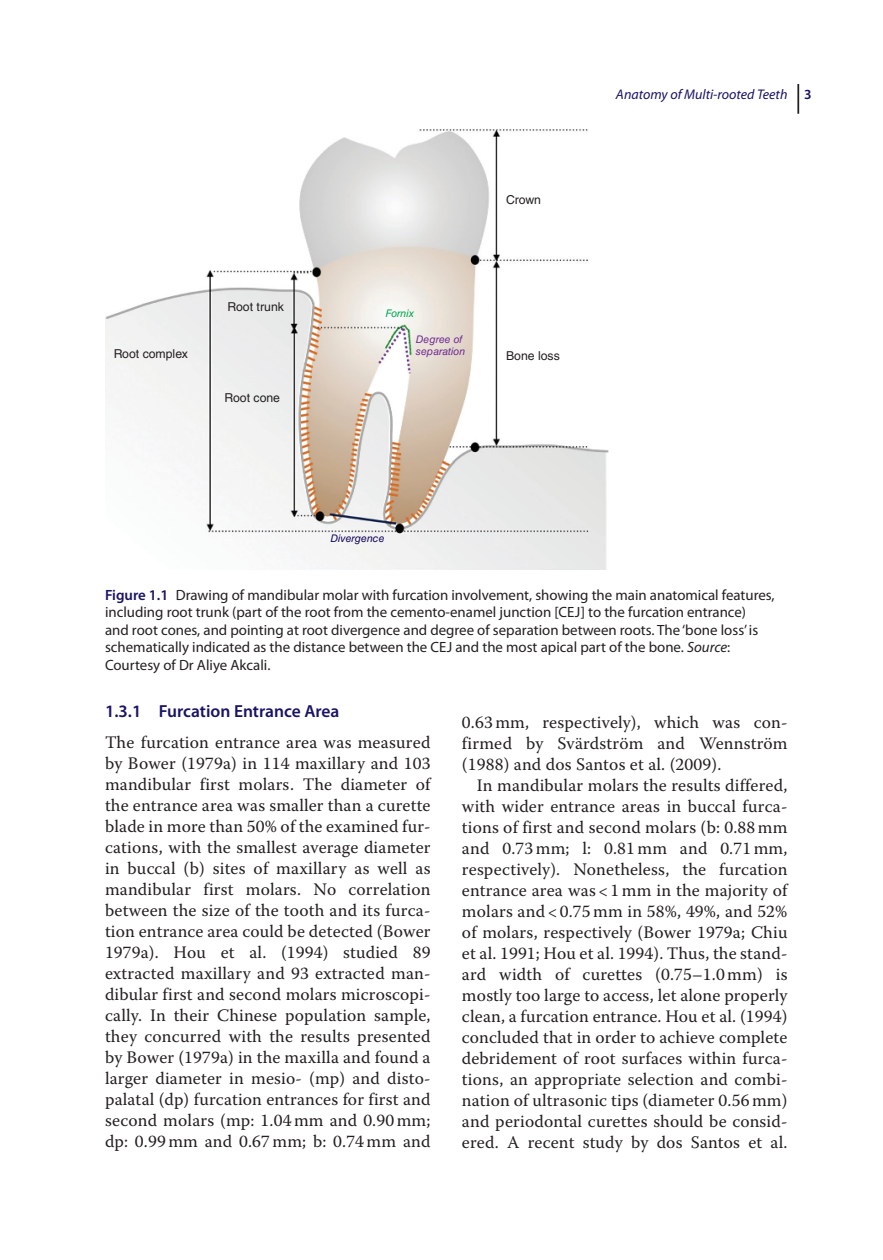
<style>
.page{position:relative;width:883px;height:1260px;background:#fff}
.page>*{position:absolute;margin:0;border:0;box-sizing:border-box;transform-origin:0 0}
.t1{font:17.5px/21px "Warnock Pro";letter-spacing:.01em;color:#231f20;text-align:justify}
.t2{font:600 17.5px "Myriad Pro";color:#191364}
.t3{font:14.88px/17.5px "Myriad Pro";color:#231f20}
.t4{font:italic 14px "Myriad Pro";color:#191364}
.t5{font:12.25px "Helvetica LT Std";color:#231f20}
.t6{font:italic 10.5px/12.6px "Helvetica LT Std";color:#6e2c91}
.t7{font:italic 10.5px "Helvetica LT Std";color:#110658}
.t8{font:italic 10.5px "Helvetica LT Std";color:#00a54f}
.s1{font-weight:600;font-style:normal}
.s2{font-weight:600;color:#191364}
.s3{font-style:italic}
</style>
<div class="page">
<hr style="left:797px;top:84px;width:2px;height:30px;background:#231f20">
<img style="left:105px;top:129px;width:504px;height:441px">
<p class="t5" style="left:114px;top:347px;width:76px">Root complex</p>
<p class="t5" style="left:228px;top:300px;width:58px">Root trunk</p>
<p class="t5" style="left:225px;top:391px;width:57px">Root cone</p>
<p class="t8" style="left:385px;top:307px;width:30px">Fornix</p>
<p class="t6" style="left:416px;top:333px;width:51px">Degree of separation</p>
<p class="t5" style="left:506px;top:193px;width:36px">Crown</p>
<p class="t5" style="left:506px;top:349px;width:55px">Bone loss</p>
<p class="t7" style="left:331px;top:532px;width:56px">Divergence</p>
<p class="t4" style="left:616px;top:86px;width:197px">Anatomy of Multi-rooted Teeth <span class="s1">3</span></p>
<p class="t3" style="left:105px;top:586px;width:671px"><span class="s2">Figure 1.1</span> Drawing of mandibular molar with furcation involvement, showing the main anatomical features, including root trunk (part of the root from the cemento‐enamel junction [CEJ] to the furcation entrance)<br>and root cones, and pointing at root divergence and degree of separation between roots. The ‘bone loss’ is schematically indicated as the distance between the CEJ and the most apical part of the bone. <span class="s3">Source</span>:<br>Courtesy of Dr Aliye Akcali.</p>
<p class="t2" style="left:105px;top:700px;width:236px">1.3.1 Furcation Entrance Area</p>
<p class="t1" style="left:105px;top:732px;width:327px">The furcation entrance area was measured by Bower (1979a) in 114 maxillary and 103 mandibular first molars. The diameter of the entrance area was smaller than a curette blade in more than 50% of the examined fur&shy;cations, with the smallest average diameter in buccal (b) sites of maxillary as well as mandibular first molars. No correlation between the size of the tooth and its furca&shy;tion entrance area could be detected (Bower 1979a). Hou et al. (1994) studied 89 extracted maxillary and 93 extracted man&shy;dibular first and second molars microscopi&shy;cally. In their Chinese population sample, they concurred with the results presented by Bower (1979a) in the maxilla and found a larger diameter in mesio‐ (mp) and disto‐ palatal (dp) furcation entrances for first and second molars (mp: 1.04 mm and 0.90 mm; dp: 0.99 mm and 0.67 mm; b: 0.74 mm and</p>
<p class="t1" style="left:462px;top:711px;width:327px">0.63 mm, respectively), which was con&shy;firmed by Svärdström and Wennström (1988) and dos Santos et al. (2009).</p>
<p class="t1" style="left:462px;top:774px;width:327px;text-indent:15px">In mandibular molars the results differed, with wider entrance areas in buccal furca&shy;tions of first and second molars (b: 0.88 mm and 0.73 mm; l: 0.81 mm and 0.71 mm, respectively). Nonetheless, the furcation entrance area was &lt; 1 mm in the majority of molars and &lt; 0.75 mm in 58%, 49%, and 52% of molars, respectively (Bower 1979a; Chiu et al. 1991; Hou et al. 1994). Thus, the stand&shy;ard width of curettes (0.75–1.0 mm) is mostly too large to access, let alone properly clean, a furcation entrance. Hou et al. (1994) concluded that in order to achieve complete debridement of root surfaces within furca&shy;tions, an appropriate selection and combi&shy;nation of ultrasonic tips (diameter 0.56 mm) and periodontal curettes should be consid&shy;ered. A recent study by dos Santos et al.</p>
</div>
